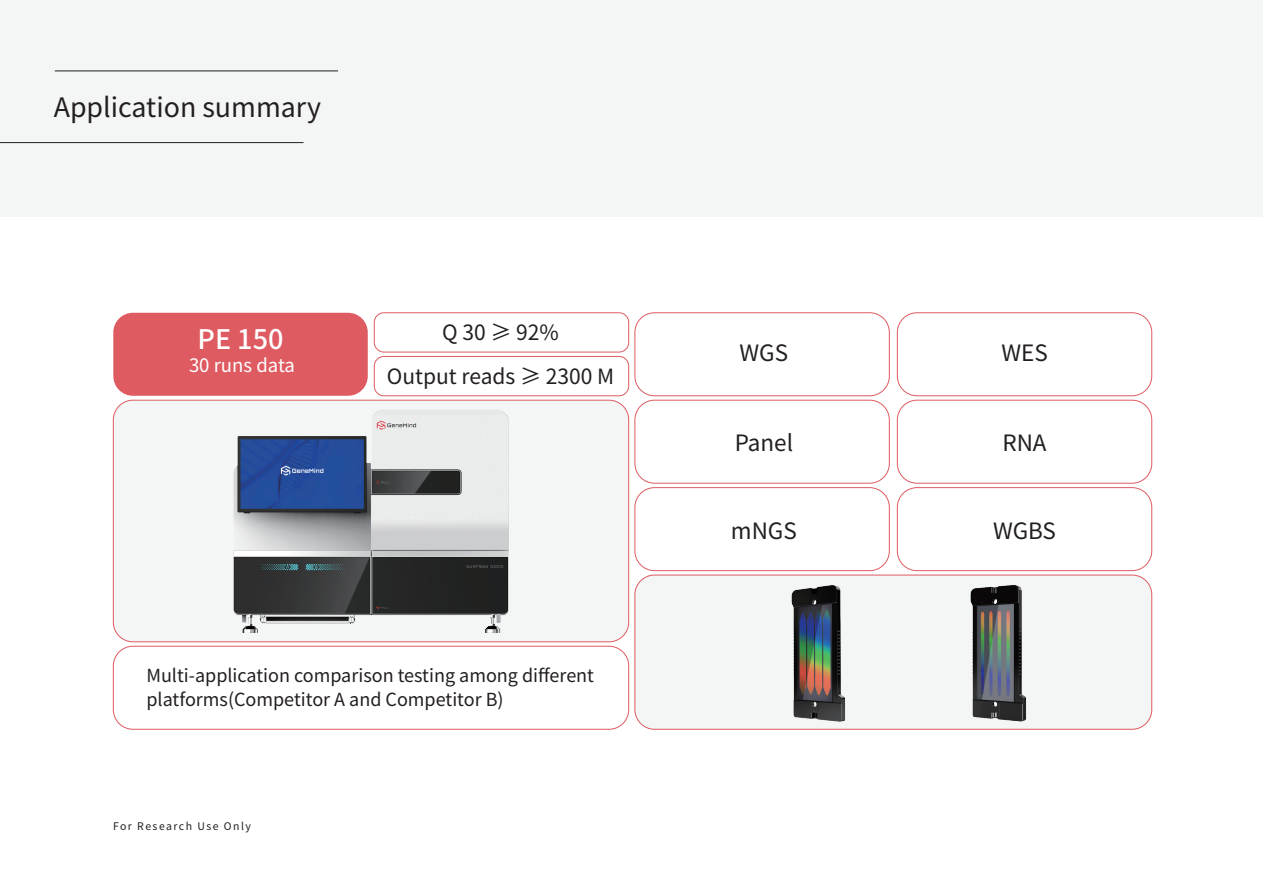
<style>
.page{position:relative;width:1263px;height:893px;background:#f4f6f6}
.page>*{position:absolute;margin:0;border:0;box-sizing:border-box;transform-origin:0 0}
.t1{font:500 27px "Source Han Sans SC";color:#fff}
.t2{font:26.85px "Source Han Sans SC";color:#231f20}
.t3{font:22.5px "Source Han Sans SC";color:#231f20}
.t4{font:21px "Source Han Sans SC";color:#231f20}
.t5{font:18.6px "Source Han Sans SC";color:#fff}
.t6{font:18px/24px "Source Han Sans SC";color:#231f20}
.t7{font:10.5px "Source Han Sans SC";letter-spacing:.14em;color:#231f20}
</style>
<div class="page">
<hr style="left:55px;top:70px;width:283px;height:1px;background:#231f20">
<hr style="left:0;top:142px;width:303px;height:1px;background:#231f20">
<div style="left:0;top:218px;width:1263px;height:675px;background:#fff"></div>
<div style="left:113px;top:313px;width:255px;height:83px;background:#de5b61;border-radius:20px"></div>
<div style="left:634px;top:312px;width:256px;height:84px;border:1px solid #de5b61;border-radius:20px"></div>
<div style="left:897px;top:312px;width:255px;height:84px;border:1px solid #de5b61;border-radius:20px"></div>
<div style="left:634px;top:400px;width:256px;height:84px;border:1px solid #de5b61;border-radius:20px"></div>
<div style="left:897px;top:400px;width:255px;height:84px;border:1px solid #de5b61;border-radius:20px"></div>
<div style="left:634px;top:487px;width:256px;height:84px;border:1px solid #de5b61;border-radius:20px"></div>
<div style="left:635px;top:575px;width:517px;height:154px;background:#f4f6f6;border-radius:20px"></div>
<div style="left:634px;top:575px;width:518px;height:155px;border:1px solid #de5b61;border-radius:20px"></div>
<div style="left:897px;top:487px;width:255px;height:84px;border:1px solid #de5b61;border-radius:20px"></div>
<div style="left:113px;top:646px;width:516px;height:84px;border:1px solid #de5b61;border-radius:20px"></div>
<div style="left:113px;top:400px;width:516px;height:242px;background:#f4f6f6;border-radius:20px"></div>
<div style="left:113px;top:400px;width:516px;height:242px;border:1px solid #de5b61;border-radius:20px"></div>
<div style="left:374px;top:312px;width:255px;height:40px;border:1px solid #de5b61;border-radius:10px"></div>
<div style="left:374px;top:356px;width:255px;height:40px;border:1px solid #de5b61;border-radius:10px"></div>
<img style="left:234px;top:410px;width:274px;height:222px">
<img style="left:791px;top:585px;width:55px;height:137px">
<img style="left:970px;top:585px;width:56px;height:137px">
<h2 class="t2" style="left:54px;top:92px;width:269px">Application summary</h2>
<h1 class="t1" style="left:198px;top:324px;width:87px">PE 150</h1>
<p class="t4" style="left:442px;top:321px;width:118px">Q 30 ≥ 92%</p>
<p class="t5" style="left:189px;top:355px;width:108px">30 runs data</p>
<p class="t4" style="left:387px;top:364px;width:229px">Output reads ≥ 2300 M</p>
<p class="t6" style="left:146px;top:663px;width:449px">Multi-application comparison testing among different platforms(Competitor A and Competitor B)</p>
<p class="t7" style="left:113px;top:820px;width:139px">For Research Use Only</p>
<p class="t3" style="left:740px;top:340px;width:50px">WGS</p>
<p class="t3" style="left:1001px;top:340px;width:48px">WES</p>
<p class="t3" style="left:735px;top:430px;width:60px">Panel</p>
<p class="t3" style="left:1002px;top:430px;width:46px">RNA</p>
<p class="t3" style="left:731px;top:518px;width:68px">mNGS</p>
<p class="t3" style="left:993px;top:518px;width:64px">WGBS</p>
</div>
